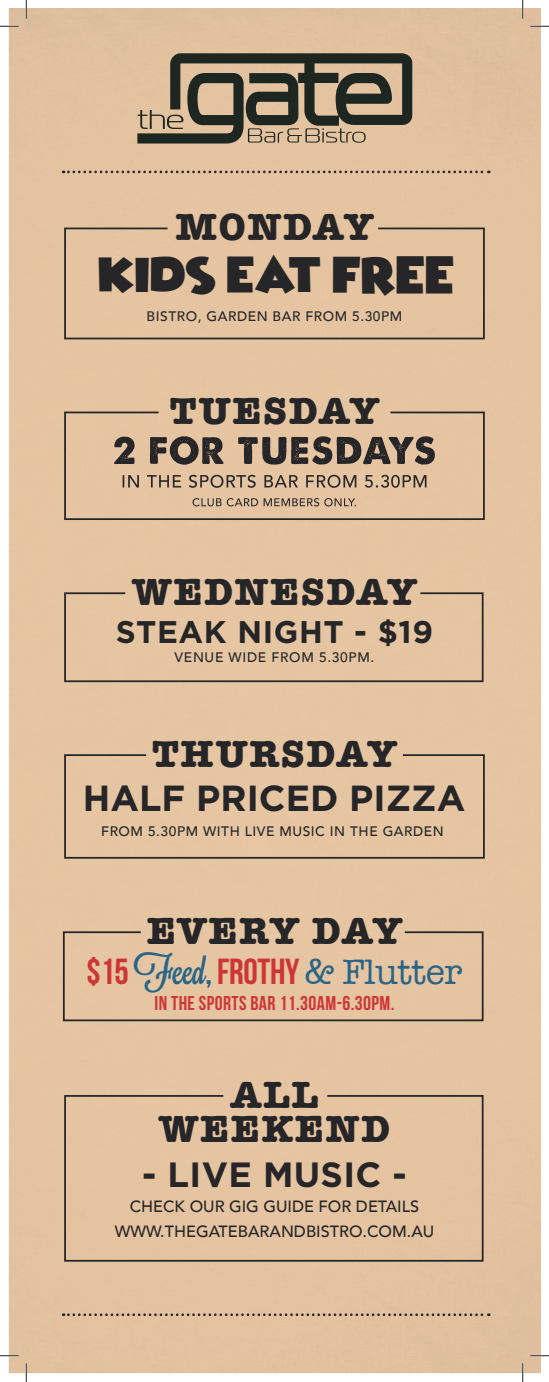
<style>
.page{position:relative;width:549px;height:1382px;background:#fff}
.page>*{position:absolute;margin:0;border:0;box-sizing:border-box;transform-origin:0 0}
.t1{font:42px "Wicked Mouse";color:#262527;scale:1.05 1}
.t2{font:700 38.88px/34.2px "American Typewriter";letter-spacing:.04em;color:#262527;text-align:center}
.t3{font:36.25px "Bebas Neue";letter-spacing:-.01em;color:#ce3635}
.t4{font:700 36.25px "Gotham";color:#262527}
.t5{font:700 35px "Gotham";letter-spacing:.01em;color:#262527}
.t6{font:700 31.25px "Gotham";letter-spacing:.02em;color:#262527}
.t7{font:20px "Bebas Neue";letter-spacing:.02em;color:#ce3635}
.t8{font:500 16.25px/25px "Avenir";color:#262527;text-align:center}
.t9{font:500 13.75px "Avenir";letter-spacing:.04em;color:#262527}
.s1{font-size:43.62px}
.s2{font-family:"Lavanderia Sturdy";color:#2a6587}
.s3{color:#2a6587}
.s4{font-family:"American Typewriter";color:#2a6587}
</style>
<div class="page">
<div style="left:9px;top:9px;width:531px;height:1364px;background:#e5c4a1"></div>
<svg style="left:63px;top:171px;width:426px;height:2px"></svg>
<div style="left:63px;top:410px;width:422px;height:111px;background:#e6c4a2"></div>
<svg style="left:192px;top:498px;width:164px;height:8px"></svg>
<svg style="left:123px;top:475px;width:303px;height:13px;background:#ad957d"></svg>
<svg style="left:114px;top:436px;width:321px;height:28px;background:#837262"></svg>
<div style="left:63px;top:591px;width:421px;height:92px;background:#e6c5a2"></div>
<div style="left:63px;top:753px;width:422px;height:106px;background:#e6c5a2"></div>
<div style="left:63px;top:227px;width:422px;height:113px;background:#e5c4a1"></div>
<svg style="left:137px;top:53px;width:275px;height:90px;background:#867964"></svg>
<div style="left:62px;top:930px;width:422px;height:92px;background:#e6c5a2"></div>
<div style="left:63px;top:1094px;width:421px;height:168px;background:#e5c4a1"></div>
<svg style="left:63px;top:1313px;width:426px;height:2px"></svg>
<svg style="left:0;top:25px;width:19px;height:2px"></svg>
<svg style="left:530px;top:25px;width:19px;height:2px"></svg>
<svg style="left:0;top:1354px;width:19px;height:2px"></svg>
<svg style="left:530px;top:1354px;width:19px;height:2px"></svg>
<svg style="left:25px;top:0;width:2px;height:19px"></svg>
<svg style="left:25px;top:1362px;width:2px;height:19px"></svg>
<svg style="left:522px;top:0;width:1px;height:19px"></svg>
<svg style="left:522px;top:1362px;width:1px;height:19px"></svg>
<h2 class="t2" style="left:175px;top:208px;width:199px">MONDAY</h2>
<h1 class="t1" style="left:99px;top:239px;width:340px">KIDS EAT <span class="s1">FREE</span></h1>
<p class="t9" style="left:147px;top:304px;width:257px">BISTRO, GARDEN BAR FROM 5.30PM</p>
<h2 class="t2" style="left:170px;top:392px;width:211px">TUESDAY</h2>
<h2 class="t2" style="left:132px;top:573px;width:286px">WEDNESDAY</h2>
<h3 class="t6" style="left:116px;top:611px;width:318px">STEAK NIGHT - $19</h3>
<p class="t9" style="left:174px;top:645px;width:201px">VENUE WIDE FROM 5.30PM.</p>
<h2 class="t2" style="left:152px;top:734px;width:246px">THURSDAY</h2>
<h3 class="t4" style="left:83px;top:773px;width:384px">HALF PRICED PIZZA</h3>
<p class="t9" style="left:101px;top:818px;width:344px">FROM 5.30PM WITH LIVE MUSIC IN THE GARDEN</p>
<h2 class="t2" style="left:147px;top:912px;width:257px">EVERY DAY</h2>
<h3 class="t3" style="left:87px;top:951px;width:377px">$15 <span class="s2">Feed</span><span class="s3">,</span> FROTHY <span class="s4">&amp; Flutter</span></h3>
<h3 class="t7" style="left:154px;top:992px;width:241px">IN THE SPORTS BAR 11.30AM-6.30PM.</h3>
<h2 class="t2" style="left:159px;top:1075px;width:232px">ALL<br>WEEKEND</h2>
<h3 class="t5" style="left:142px;top:1150px;width:266px">- LIVE MUSIC -</h3>
<p class="t8" style="left:115px;top:1192px;width:321px">CHECK OUR GIG GUIDE FOR DETAILS<br>WWW.THEGATEBARANDBISTRO.COM.AU</p>
</div>
